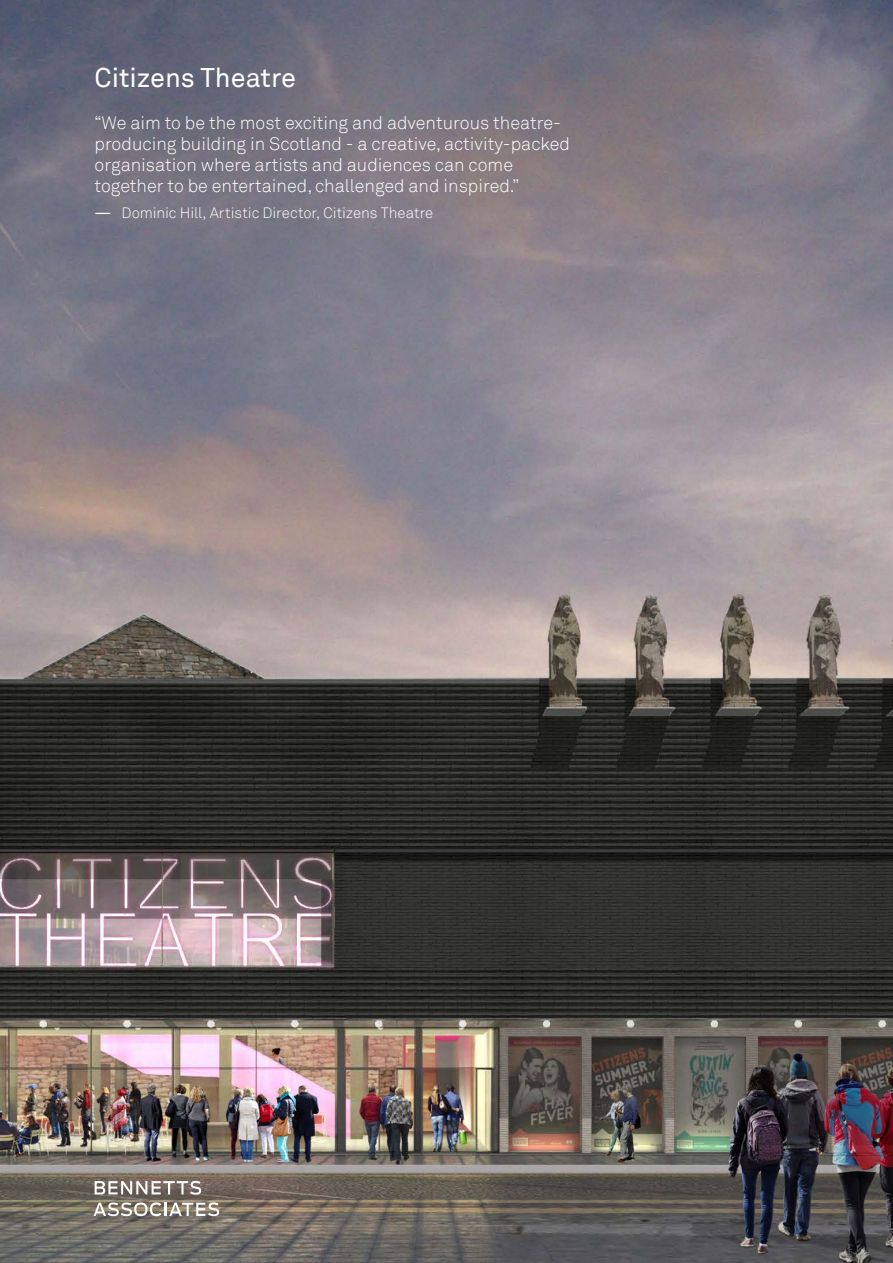
<style>
.page{position:relative;width:893px;height:1263px;background:#fff}
.page>*{position:absolute;margin:0;border:0;box-sizing:border-box;transform-origin:0 0}
.t1{font:27px "Akkurat Pro TT";color:#fff}
.t2{font:300 18px/21px "Akkurat Pro TT";color:#fff}
.t3{font:300 15px "Akkurat Pro TT";letter-spacing:-.005em;color:#fff}
.s1{font-weight:400}
</style>
<div class="page">
<img style="left:0;top:0;width:893px;height:1263px">
<svg style="left:95px;top:1181px;width:106px;height:13px"></svg>
<svg style="left:94px;top:1202px;width:125px;height:14px"></svg>
<h1 class="t1" style="left:95px;top:62px;width:203px">Citizens Theatre</h1>
<p class="t2" style="left:95px;top:112px;width:477px">“We aim to be the most exciting and adventurous theatre&shy;producing building in Scotland - a creative, activity-packed organisation where artists and audiences can come together to be entertained, challenged and inspired.”</p>
<p class="t3" style="left:95px;top:204px;width:340px"><span class="s1">—</span> Dominic Hill, Artistic Director, Citizens Theatre</p>
</div>
